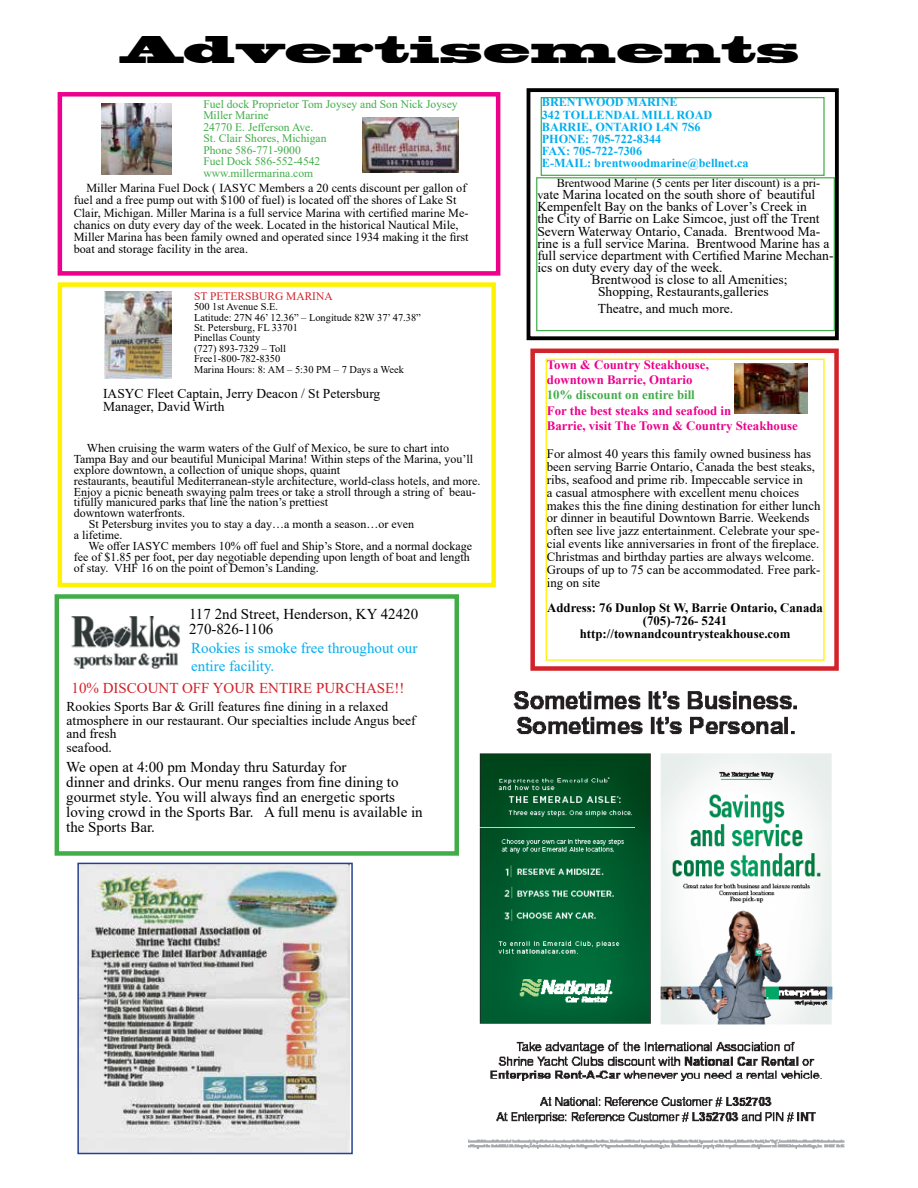
<style>
.page{position:relative;width:918px;height:1188px;background:#fff}
.page>*{position:absolute;margin:0;border:0;box-sizing:border-box;transform-origin:0 0}
.t1{font:36px "Blackoak Std";color:#000}
.t2{font:15px/15px "Times New Roman";color:#000}
.t3{font:15px/18px "Times New Roman";color:#00aeef}
.t4{font:15px "Times New Roman";color:#d2232a}
.t5{font:13.5px/13.5px "Times New Roman";color:#000}
.t6{font:12.9px/12.9px "Times New Roman";color:#000}
.t7{font:700 12.9px/15.5px "Times New Roman";color:#ec008c}
.t8{font:700 12.9px/12.9px "Times New Roman";color:#000;text-align:center}
.t9{font:700 12.9px "Times New Roman";color:#41ad49}
.t10{font:12.15px/12.1px "Times New Roman";color:#000}
.t11{font:700 12.15px/12.1px "Times New Roman";color:#00aeef}
.t12{font:12px "Times New Roman";color:#000}
.t13{font:11.55px/11.6px "Times New Roman";color:#41ad49}
.t14{font:11.4px "Times New Roman";color:#d2232a}
.t15{font:10.35px/10.4px "Times New Roman";color:#000}
.s1{font-size:12.15px}
</style>
<div class="page">
<div style="left:530px;top:349px;width:309px;height:322px;border:4px solid #d2232a"></div>
<div style="left:58px;top:92px;width:442px;height:184px;border:4px solid #ec008c"></div>
<img style="left:101px;top:104px;width:70px;height:71px">
<img style="left:362px;top:117px;width:97px;height:56px">
<div style="left:527px;top:88px;width:312px;height:252px;border:4px solid #000"></div>
<div style="left:541px;top:97px;width:284px;height:79px;border:1px solid #41ad49"></div>
<div style="left:536px;top:177px;width:299px;height:154px;border:1px solid #41ad49"></div>
<div style="left:58px;top:282px;width:438px;height:305px;border:4px solid #fff200"></div>
<img style="left:104px;top:292px;width:67px;height:87px">
<div style="left:55px;top:594px;width:404px;height:262px;border:4px solid #41ad49"></div>
<img style="left:71px;top:617px;width:110px;height:52px">
<img style="left:79px;top:865px;width:271px;height:287px">
<div style="left:77px;top:863px;width:276px;height:291px;border:1px solid #25408f"></div>
<div style="left:546px;top:359px;width:279px;height:302px;border:1px solid #fff200"></div>
<img style="left:735px;top:364px;width:72px;height:49px">
<img style="left:468px;top:691px;width:377px;height:458px">
<h1 class="t1" style="left:118px;top:26px;width:683px">Advertisements</h1>
<p class="t13" style="left:203px;top:98px;width:256px">Fuel dock Proprietor Tom Joysey and Son Nick Joysey<br>Miller Marine<br>24770 E. Jefferson Ave.<br>St. Clair Shores, Michigan<br>Phone 586-771-9000<br>Fuel Dock 586-552-4542<br>www.millermarina.com</p>
<p class="t10" style="left:74px;top:182px;width:396px;text-indent:13px">Miller Marina Fuel Dock ( IASYC Members a 20 cents discount per gallon of fuel and a free pump out with $100 of fuel) is located off the shores of Lake St Clair, Michigan. Miller Marina is a full service Marina with certified marine Me&shy;chanics on duty every day of the week. Located in the historical Nautical Mile, Miller Marina has been family owned and operated since 1934 making it the first boat and storage facility in the area.</p>
<p class="t11" style="left:542px;top:96px;width:208px">BRENTWOOD MARINE<br>342 TOLLENDAL MILL ROAD<br>BARRIE, ONTARIO L4N 7S6<br>PHONE: 705-722-8344<br>FAX: 705-722-7306<br>E-MAIL: brentwoodmarine@bellnet.ca</p>
<p class="t10" style="left:557px;top:176px;width:265px">Brentwood Marine (5 cents per liter discount) is a pri-</p>
<p class="t5" style="left:537px;top:187px;width:279px"><span class="s1">v</span>ate Marina located on the south shore of beautiful</p>
<p class="t5" style="left:537px;top:200px;width:271px">Kempenfelt Bay on the banks of Lover’s Creek in</p>
<p class="t5" style="left:537px;top:212px;width:284px">the City of Barrie on Lake Simcoe, just off the Trent</p>
<p class="t5" style="left:537px;top:224px;width:284px">Severn Waterway Ontario, Canada. Brentwood Ma-</p>
<p class="t5" style="left:537px;top:236px;width:294px">rine is a full service Marina. Brentwood Marine has a</p>
<p class="t5" style="left:537px;top:248px;width:298px">full service department with Certified Marine Mechan-</p>
<p class="t5" style="left:537px;top:260px;width:187px">ics on duty every day of the week.</p>
<p class="t5" style="left:591px;top:273px;width:198px">Brentwood is close to all Amenities;</p>
<p class="t5" style="left:598px;top:285px;width:172px">Shopping, Restaurants,galleries</p>
<p class="t5" style="left:598px;top:301px;width:137px">Theatre, and much more.</p>
<p class="t14" style="left:194px;top:288px;width:140px">ST PETERSBURG MARINA</p>
<p class="t15" style="left:194px;top:301px;width:228px">500 1st Avenue S.E.<br>Latitude: 27N 46’ 12.36” – Longitude 82W 37’ 47.38”<br>St. Petersburg, FL 33701<br>Pinellas County<br>(727) 893-7329 – Toll<br>Free1-800-782-8350<br>Marina Hours: 8: AM – 5:30 PM – 7 Days a Week</p>
<p class="t5" style="left:103px;top:386px;width:279px">IASYC Fleet Captain, Jerry Deacon / St Petersburg<br>Manager, David Wirth</p>
<p class="t12" style="left:87px;top:439px;width:364px">When cruising the warm waters of the Gulf of Mexico, be sure to chart into</p>
<p class="t12" style="left:74px;top:450px;width:401px">Tampa Bay and our beautiful Municipal Marina! Within steps of the Marina, you’ll</p>
<p class="t12" style="left:74px;top:461px;width:268px">explore downtown, a collection of unique shops, quaint</p>
<p class="t12" style="left:74px;top:472px;width:408px">restaurants, beautiful Mediterranean-style architecture, world-class hotels, and more.</p>
<p class="t12" style="left:74px;top:483px;width:403px">Enjoy a picnic beneath swaying palm trees or take a stroll through a string of beau-</p>
<p class="t12" style="left:74px;top:494px;width:256px">tifully manicured parks that line the nation’s prettiest</p>
<p class="t12" style="left:74px;top:505px;width:113px">downtown waterfronts.</p>
<p class="t12" style="left:89px;top:516px;width:327px">St Petersburg invites you to stay a day…a month a season…or even</p>
<p class="t12" style="left:74px;top:527px;width:50px">a lifetime.</p>
<p class="t12" style="left:89px;top:538px;width:385px">We offer IASYC members 10% off fuel and Ship’s Store, and a normal dockage</p>
<p class="t12" style="left:74px;top:549px;width:397px">fee of $1.85 per foot, per day negotiable depending upon length of boat and length</p>
<p class="t12" style="left:74px;top:560px;width:246px">of stay. VHF 16 on the point of Demon’s Landing.</p>
<p class="t2" style="left:189px;top:606px;width:231px">117 2nd Street, Henderson, KY 42420<br>270-826-1106</p>
<p class="t3" style="left:191px;top:639px;width:228px">Rookies is smoke free throughout our entire facility.</p>
<p class="t4" style="left:72px;top:677px;width:334px">10% DISCOUNT OFF YOUR ENTIRE PURCHASE!!</p>
<p class="t5" style="left:67px;top:700px;width:351px">Rookies Sports Bar &amp; Grill features fine dining in a relaxed atmosphere in our restaurant. Our specialties include Angus beef and fresh<br>seafood.</p>
<p class="t2" style="left:66px;top:759px;width:358px">We open at 4:00 pm Monday thru Saturday for<br>dinner and drinks. Our menu ranges from fine dining to gourmet style. You will always find an energetic sports loving crowd in the Sports Bar. A full menu is available in the Sports Bar.</p>
<p class="t7" style="left:547px;top:356px;width:163px">Town &amp; Country Steakhouse, downtown Barrie, Ontario</p>
<p class="t9" style="left:547px;top:386px;width:149px">10% discount on entire bill</p>
<p class="t7" style="left:547px;top:402px;width:252px">For the best steaks and seafood in<br>Barrie, visit The Town &amp; Country Steakhouse</p>
<p class="t6" style="left:547px;top:447px;width:275px">For almost 40 years this family owned business has been serving Barrie Ontario, Canada the best steaks, ribs, seafood and prime rib. Impeccable service in<br>a casual atmosphere with excellent menu choices makes this the fine dining destination for either lunch or dinner in beautiful Downtown Barrie. Weekends often see live jazz entertainment. Celebrate your spe&shy;cial events like anniversaries in front of the fireplace.<br>Christmas and birthday parties are always welcome.<br>Groups of up to 75 can be accommodated. Free park&shy;ing on site</p>
<p class="t8" style="left:547px;top:601px;width:277px">Address: 76 Dunlop St W, Barrie Ontario, Canada (705)-726- 5241 http://townandcountrysteakhouse.com</p>
</div>
